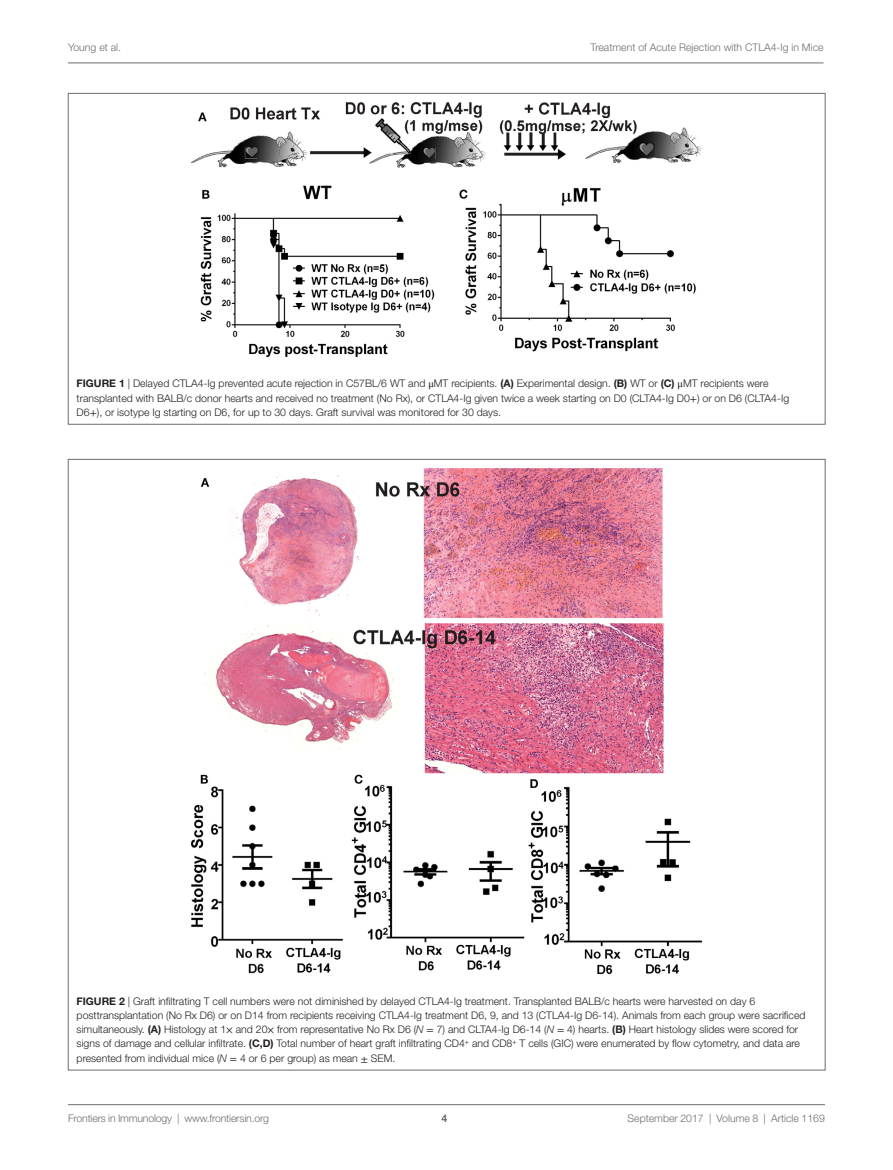
<style>
.page{position:relative;width:893px;height:1170px;background:#fff}
.page>*{position:absolute;margin:0;border:0;box-sizing:border-box;transform-origin:0 0}
.t1{font:300 10.5px/14.2px "Helvetica Neue LT Std";color:#231f20}
.t2{font:300 10.5px "Helvetica Neue LT Std";color:#6c6d70}
.t3{font:700 10.5px "Helvetica Neue LT Std";color:#6c6d70}
.s1{font-weight:700}
.s2{font-family:"STIX General";font-weight:400}
.s3{font-style:italic}
</style>
<div class="page">
<img style="left:191px;top:468px;width:512px;height:506px">
<img style="left:191px;top:102px;width:511px;height:255px">
<hr style="left:68px;top:63px;width:756px;height:1px;background:#6c6d70">
<hr style="left:68px;top:1104px;width:757px;height:1px;background:#6c6d70">
<p class="t2" style="left:68px;top:41px;width:55px">Young et al.</p>
<p class="t2" style="left:590px;top:41px;width:235px">Treatment of Acute Rejection with CTLA4-Ig in Mice</p>
<p class="t1" style="left:77px;top:376px;width:714px"><span class="s1">FIGURE 1</span> | Delayed CTLA4-Ig prevented acute rejection in C57BL/6 WT and <span class="s2">μ</span>MT recipients. <span class="s1">(A)</span> Experimental design. <span class="s1">(B)</span> WT or <span class="s1">(C)</span> <span class="s2">μ</span>MT recipients were transplanted with BALB/c donor hearts and received no treatment (No Rx), or CTLA4-Ig given twice a week starting on D0 (CLTA4-Ig D0<span class="s2">+</span>) or on D6 (CLTA4-Ig<br>D6<span class="s2">+</span>), or isotype Ig starting on D6, for up to 30 days. Graft survival was monitored for 30 days.</p>
<p class="t1" style="left:77px;top:993px;width:730px"><span class="s1">FIGURE 2</span> | Graft infiltrating T cell numbers were not diminished by delayed CTLA4-Ig treatment. Transplanted BALB/c hearts were harvested on day 6 posttransplantation (No Rx D6) or on D14 from recipients receiving CTLA4-Ig treatment D6, 9, and 13 (CTLA4-Ig D6-14). Animals from each group were sacrificed simultaneously. <span class="s1">(A)</span> Histology at 1<span class="s2">×</span> and 20<span class="s2">×</span> from representative No Rx D6 (<span class="s3">N</span> <span class="s2">=</span> 7) and CLTA4-Ig D6-14 (<span class="s3">N</span> <span class="s2">=</span> 4) hearts. <span class="s1">(B)</span> Heart histology slides were scored for signs of damage and cellular infiltrate. <span class="s1">(C,D)</span> Total number of heart graft infiltrating CD4<sup>+</sup> and CD8<sup>+</sup> T cells (GIC) were enumerated by flow cytometry, and data are presented from individual mice (<span class="s3">N</span> <span class="s2">=</span> 4 or 6 per group) as mean <span class="s2">±</span> SEM.</p>
<p class="t2" style="left:68px;top:1111px;width:203px">Frontiers in Immunology | www.frontiersin.org</p>
<p class="t2" style="left:628px;top:1111px;width:199px">September 2017 | Volume 8 | Article 1169</p>
<p class="t3" style="left:441px;top:1111px;width:7px">4</p>
</div>
